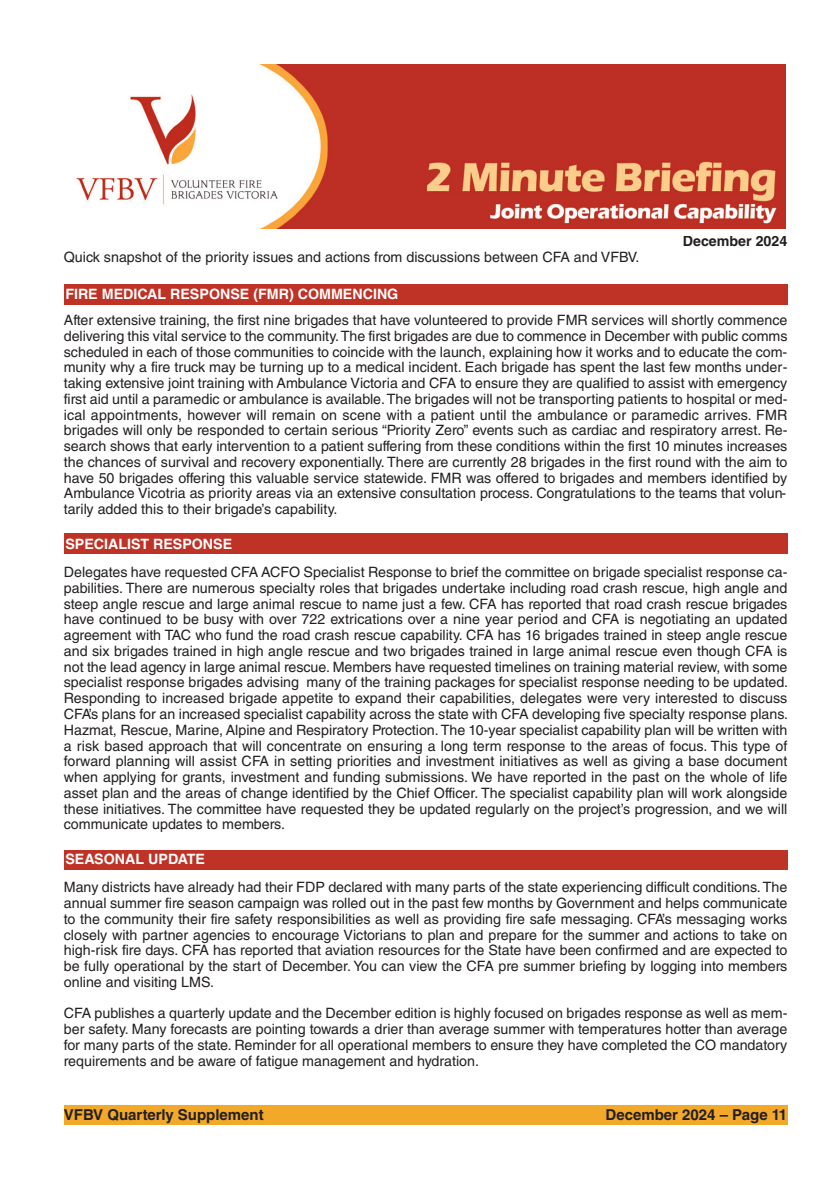
<style>
.page{position:relative;width:830px;height:1191px;background:#fff}
.page>*{position:absolute;margin:0;border:0;box-sizing:border-box;transform-origin:0 0}
.t1{font:700 15px "Helvetica LT Std";color:#231f20}
.t2{font:14.25px/15.8px "Helvetica LT Std";color:#231f20;text-align:justify}
.t3{font:700 14.25px "Helvetica LT Std";color:#fff}
.t4{font:700 14.25px "Helvetica LT Std";color:#231f20}
</style>
<div class="page">
<div style="left:64px;top:284px;width:723px;height:21px;background:#bf3226"></div>
<div style="left:64px;top:533px;width:723px;height:21px;background:#bf3226"></div>
<div style="left:64px;top:849px;width:723px;height:20px;background:#bf3226"></div>
<div style="left:64px;top:1104px;width:723px;height:20px;background:#f2a828"></div>
<img style="left:76px;top:64px;width:708px;height:164px">
<p class="t2" style="left:64px;top:251px;width:577px">Quick snapshot of the priority issues and actions from discussions between CFA and VFBV.</p>
<p class="t3" style="left:65px;top:289px;width:334px">FIRE MEDICAL RESPONSE (FMR) COMMENCING</p>
<p class="t4" style="left:682px;top:236px;width:106px">December 2024</p>
<p class="t2" style="left:64px;top:314px;width:724px">After extensive training, the first nine brigades that have volunteered to provide FMR services will shortly commence delivering this vital service to the community. The first brigades are due to commence in December with public comms scheduled in each of those communities to coincide with the launch, explaining how it works and to educate the com&shy;munity why a fire truck may be turning up to a medical incident. Each brigade has spent the last few months under&shy;taking extensive joint training with Ambulance Victoria and CFA to ensure they are qualified to assist with emergency first aid until a paramedic or ambulance is available. The brigades will not be transporting patients to hospital or med&shy;ical appointments, however will remain on scene with a patient until the ambulance or paramedic arrives. FMR brigades will only be responded to certain serious “Priority Zero” events such as cardiac and respiratory arrest. Re&shy;search shows that early intervention to a patient suffering from these conditions within the first 10 minutes increases the chances of survival and recovery exponentially. There are currently 28 brigades in the first round with the aim to have 50 brigades offering this valuable service statewide. FMR was offered to brigades and members identified by Ambulance Vicotria as priority areas via an extensive consultation process. Congratulations to the teams that volun&shy;tarily added this to their brigade’s capability.</p>
<p class="t3" style="left:65px;top:538px;width:168px">SPECIALIST RESPONSE</p>
<p class="t2" style="left:64px;top:566px;width:725px">Delegates have requested CFA ACFO Specialist Response to brief the committee on brigade specialist response ca&shy;pabilities. There are numerous specialty roles that brigades undertake including road crash rescue, high angle and steep angle rescue and large animal rescue to name just a few. CFA has reported that road crash rescue brigades have continued to be busy with over 722 extrications over a nine year period and CFA is negotiating an updated agreement with TAC who fund the road crash rescue capability. CFA has 16 brigades trained in steep angle rescue and six brigades trained in high angle rescue and two brigades trained in large animal rescue even though CFA is not the lead agency in large animal rescue. Members have requested timelines on training material review, with some specialist response brigades advising many of the training packages for specialist response needing to be updated.<br>Responding to increased brigade appetite to expand their capabilities, delegates were very interested to discuss CFA’s plans for an increased specialist capability across the state with CFA developing five specialty response plans.<br>Hazmat, Rescue, Marine, Alpine and Respiratory Protection. The 10-year specialist capability plan will be written with a risk based approach that will concentrate on ensuring a long term response to the areas of focus. This type of forward planning will assist CFA in setting priorities and investment initiatives as well as giving a base document when applying for grants, investment and funding submissions. We have reported in the past on the whole of life asset plan and the areas of change identified by the Chief Officer. The specialist capability plan will work alongside these initiatives. The committee have requested they be updated regularly on the project’s progression, and we will communicate updates to members.</p>
<p class="t3" style="left:65px;top:853px;width:141px">SEASONAL UPDATE</p>
<p class="t2" style="left:64px;top:881px;width:724px">Many districts have already had their FDP declared with many parts of the state experiencing difficult conditions. The annual summer fire season campaign was rolled out in the past few months by Government and helps communicate to the community their fire safety responsibilities as well as providing fire safe messaging. CFA’s messaging works closely with partner agencies to encourage Victorians to plan and prepare for the summer and actions to take on high-risk fire days. CFA has reported that aviation resources for the State have been confirmed and are expected to be fully operational by the start of December. You can view the CFA pre summer briefing by logging into members online and visiting LMS.</p>
<p class="t2" style="left:64px;top:1007px;width:724px">CFA publishes a quarterly update and the December edition is highly focused on brigades response as well as mem&shy;ber safety. Many forecasts are pointing towards a drier than average summer with temperatures hotter than average for many parts of the state. Reminder for all operational members to ensure they have completed the CO mandatory requirements and be aware of fatigue management and hydration.</p>
<p class="t1" style="left:64px;top:1109px;width:201px">VFBV Quarterly Supplement</p>
<p class="t1" style="left:605px;top:1109px;width:183px">December 2024 – Page 11</p>
</div>
